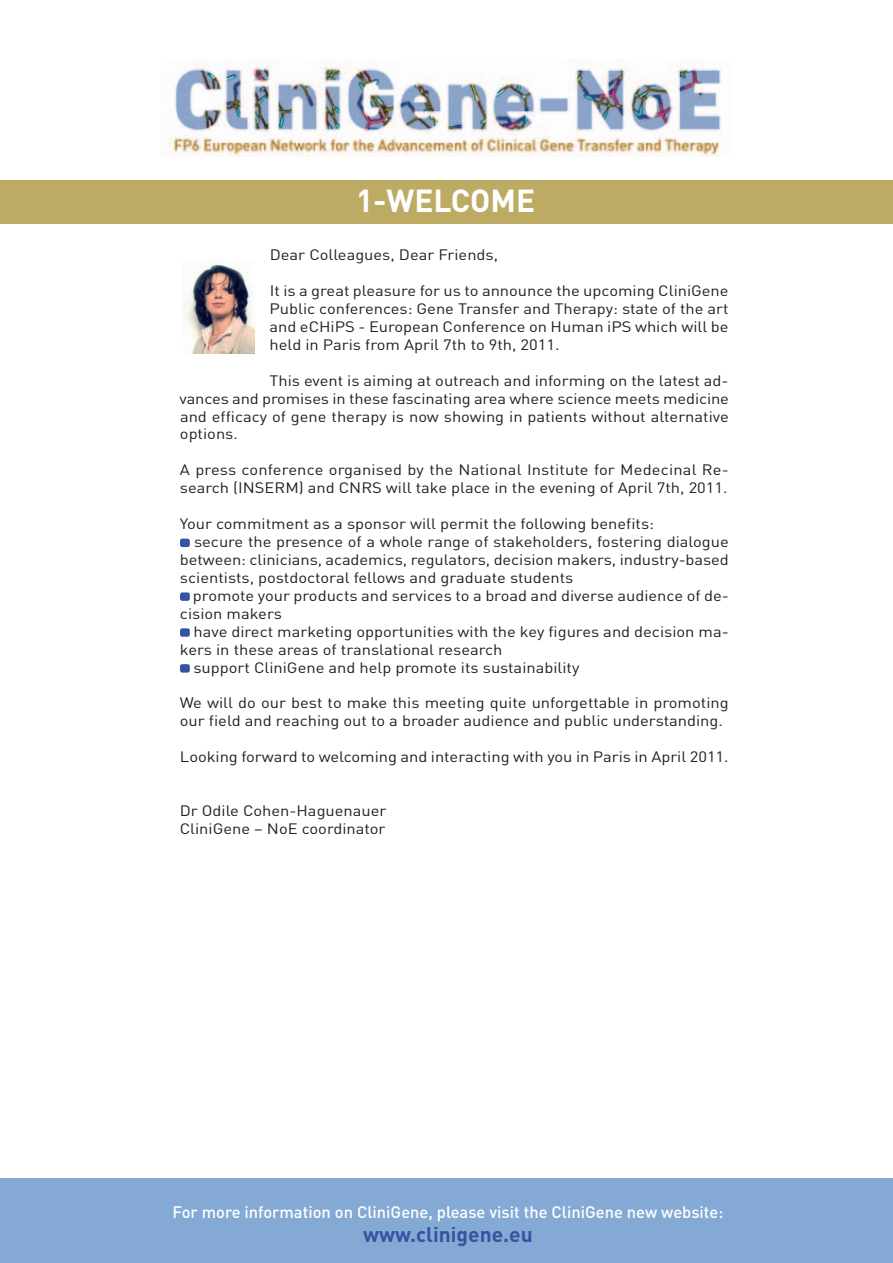
<style>
.page{position:relative;width:893px;height:1263px;background:#fff}
.page>*{position:absolute;margin:0;border:0;box-sizing:border-box;transform-origin:0 0}
.t1{font:700 31.5px "DIN";color:#fff}
.t2{font:700 21px "DIN";color:#3355a1}
.t3{font:500 16.5px "DIN";color:#fff}
.t4{font:15px/18px "DIN";color:#231f20;scale:1.1 1}
</style>
<div class="page">
<div style="left:0;top:1179px;width:893px;height:84px;background:#84a9d4"></div>
<div style="left:0;top:180px;width:893px;height:43px;background:#beab63"></div>
<img style="left:169px;top:62px;width:552px;height:95px">
<div style="left:180px;top:539px;width:10px;height:8px;background:#3355a1;border-radius:2px"></div>
<div style="left:180px;top:592px;width:10px;height:9px;background:#3355a1;border-radius:2px"></div>
<div style="left:180px;top:628px;width:10px;height:9px;background:#3355a1;border-radius:2px"></div>
<div style="left:180px;top:664px;width:10px;height:9px;background:#3355a1;border-radius:2px"></div>
<img style="left:183px;top:263px;width:72px;height:91px">
<h1 class="t1" style="left:356px;top:183px;width:181px">1-WELCOME</h1>
<p class="t4" style="left:270px;top:246px;width:209px">Dear Colleagues, Dear Friends,</p>
<p class="t4" style="left:269px;top:282px;width:419px;text-align:justify">It is a great pleasure for us to announce the upcoming CliniGene Public conferences: Gene Transfer and Therapy: state of the art and eCHiPS - European Conference on Human iPS which will be held in Paris from April 7th to 9th, 2011.</p>
<p class="t4" style="left:180px;top:371px;width:501px;text-align:justify;text-indent:90px">This event is aiming at outreach and informing on the latest ad&shy;vances and promises in these fascinating area where science meets medicine and efficacy of gene therapy is now showing in patients without alternative options.</p>
<p class="t4" style="left:180px;top:461px;width:500px">A press conference organised by the National Institute for Medecinal Re&shy;search (INSERM) and CNRS will take place in the evening of April 7th, 2011.</p>
<p class="t4" style="left:180px;top:515px;width:433px">Your commitment as a sponsor will permit the following benefits:</p>
<p class="t4" style="left:194px;top:533px;width:488px">secure the presence of a whole range of stakeholders, fostering dialogue</p>
<p class="t4" style="left:180px;top:551px;width:501px">between: clinicians, academics, regulators, decision makers, industry-based</p>
<p class="t4" style="left:180px;top:569px;width:359px">scientists, postdoctoral fellows and graduate students</p>
<p class="t4" style="left:193px;top:587px;width:489px">promote your products and services to a broad and diverse audience of de-</p>
<p class="t4" style="left:180px;top:605px;width:94px">cision makers</p>
<p class="t4" style="left:194px;top:622px;width:488px">have direct marketing opportunities with the key figures and decision ma-</p>
<p class="t4" style="left:180px;top:640px;width:295px">kers in these areas of translational research</p>
<p class="t4" style="left:193px;top:658px;width:352px">support CliniGene and help promote its sustainability</p>
<p class="t4" style="left:180px;top:694px;width:501px">We will do our best to make this meeting quite unforgettable in promoting our field and reaching out to a broader audience and public understanding.</p>
<p class="t4" style="left:180px;top:748px;width:500px">Looking forward to welcoming and interacting with you in Paris in April 2011.</p>
<p class="t4" style="left:180px;top:802px;width:189px">Dr Odile Cohen-Haguenauer<br>CliniGene – NoE coordinator</p>
<p class="t3" style="left:173px;top:1202px;width:552px">For more information on CliniGene, please visit the CliniGene new website:</p>
<h2 class="t2" style="left:363px;top:1222px;width:171px">www.clinigene.eu</h2>
</div>
